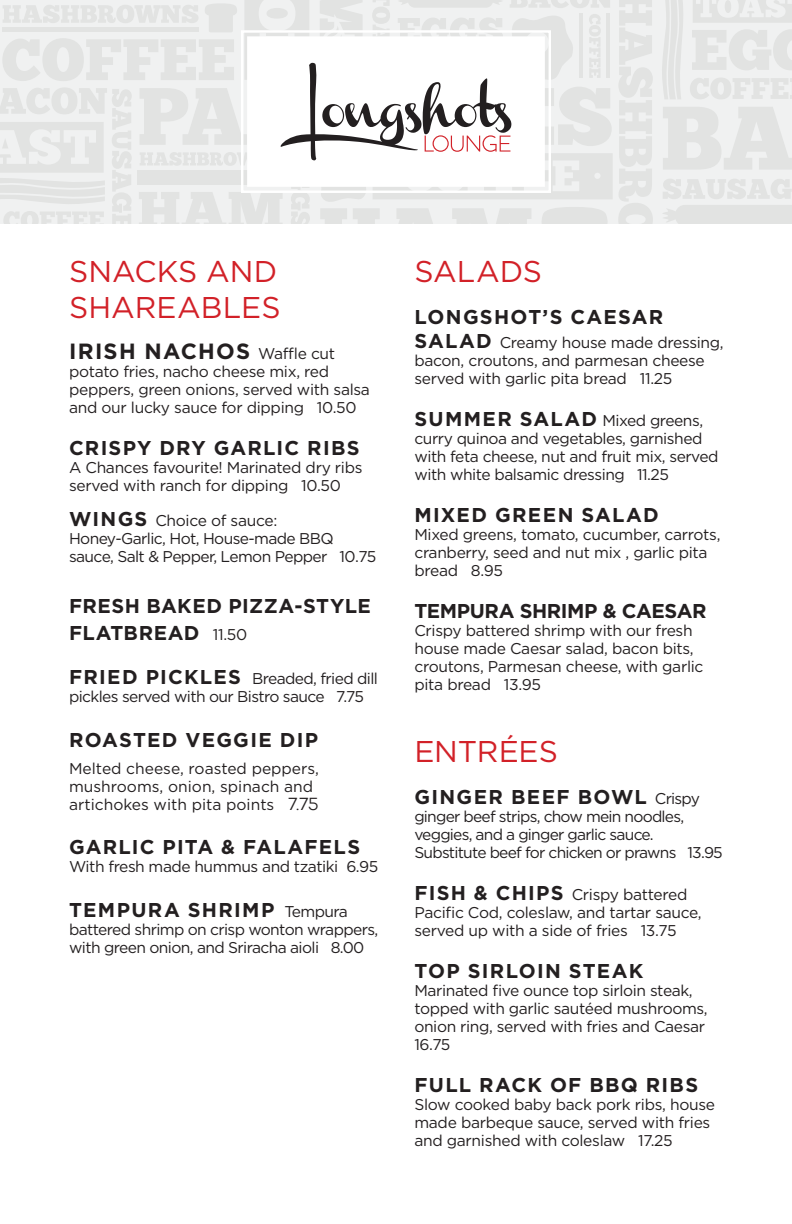
<style>
.page{position:relative;width:792px;height:1224px;background:#fff}
.page>*{position:absolute;margin:0;border:0;box-sizing:border-box;transform-origin:0 0}
.t1{font:30px/36px "Gotham HTF";color:#d22128}
.t2{font:700 22px "Gotham HTF";letter-spacing:.055em;color:#231f20}
.t3{font:700 20px "Gotham HTF";letter-spacing:.06em;color:#231f20}
.t4{font:700 20px/26.6px "Gotham HTF";letter-spacing:.02em;color:#231f20}
.t5{font:700 20px "Gotham HTF";letter-spacing:-.02em;color:#231f20}
.t6{font:15.6px/18px "Gotham HTF";letter-spacing:-.025em;color:#231f20}
.t7{font:15.6px/18px "Gotham HTF";letter-spacing:-.05em;color:#231f20}
.t8{font:15.6px/18px "Gotham HTF";color:#231f20}
.s1{font-weight:400;font-size:15.6px}
.s2{font-weight:700;font-size:20px}
.s3{font-family:"Campton Light DEMO";font-size:18px}
</style>
<div class="page">
<div style="left:0;top:0;width:792px;height:223px;background:#f0f1f1"></div>
<svg style="left:693px;top:0;width:99px;height:23px"></svg>
<svg style="left:692px;top:29px;width:100px;height:41px"></svg>
<svg style="left:663px;top:107px;width:129px;height:62px"></svg>
<svg style="left:663px;top:179px;width:129px;height:20px"></svg>
<svg style="left:690px;top:78px;width:102px;height:21px"></svg>
<svg style="left:662px;top:0;width:21px;height:99px"></svg>
<div style="left:663px;top:205px;width:129px;height:18px;background:#e2e3e2"></div>
<svg style="left:0;top:0;width:653px;height:223px"></svg>
<h1 class="t1" style="left:69px;top:253px;width:213px">SNACKS AND<br>SHAREABLES</h1>
<h2 class="t2" style="left:69px;top:338px;width:268px">IRISH NACHOS <span class="s1">Waffle cut</span></h2>
<p class="t6" style="left:69px;top:362px;width:302px">potato fries, nacho cheese mix, red peppers, green onions, served with salsa and our lucky sauce for dipping 10.50</p>
<p class="t3" style="left:69px;top:436px;width:292px">CRISPY DRY GARLIC RIBS</p>
<p class="t6" style="left:69px;top:458px;width:295px">A Chances favourite! Marinated dry ribs served with ranch for dipping 10.50</p>
<p class="t6" style="left:69px;top:512px;width:309px"><span class="s2">WINGS</span> Choice of sauce:<br>Honey-Garlic, Hot, House-made BBQ sauce, Salt &amp; Pepper, Lemon Pepper 10.75</p>
<p class="t4" style="left:69px;top:592px;width:303px">FRESH BAKED PIZZA-STYLE<br>FLATBREAD <span class="s1">11.50</span></p>
<p class="t6" style="left:69px;top:669px;width:310px"><span class="s2">FRIED PICKLES</span> Breaded, fried dill pickles served with our Bistro sauce 7.75</p>
<p class="t3" style="left:69px;top:728px;width:250px">ROASTED VEGGIE DIP</p>
<p class="t8" style="left:69px;top:759px;width:252px">Melted cheese, roasted peppers, mushrooms, onion, spinach and artichokes with pita points <span class="s3">7.75</span></p>
<p class="t3" style="left:69px;top:836px;width:293px">GARLIC PITA &amp; FALAFELS</p>
<p class="t6" style="left:69px;top:858px;width:311px">With fresh made hummus and tzatiki 6.95</p>
<p class="t3" style="left:69px;top:898px;width:280px">TEMPURA SHRIMP <span class="s1">Tempura</span></p>
<p class="t6" style="left:69px;top:920px;width:311px">battered shrimp on crisp wonton wrappers, with green onion, and Sriracha aioli 8.00</p>
<h1 class="t1" style="left:414px;top:253px;width:129px">SALADS</h1>
<p class="t3" style="left:414px;top:305px;width:250px">LONGSHOT’S CAESAR</p>
<p class="t6" style="left:414px;top:333px;width:311px"><span class="s2">SALAD</span> Creamy house made dressing, bacon, croutons, and parmesan cheese served with garlic pita bread 11.25</p>
<p class="t6" style="left:414px;top:411px;width:306px"><span class="s2">SUMMER SALAD</span> Mixed greens, curry quinoa and vegetables, garnished with feta cheese, nut and fruit mix, served with white balsamic dressing 11.25</p>
<p class="t3" style="left:414px;top:503px;width:246px">MIXED GREEN SALAD</p>
<p class="t6" style="left:414px;top:525px;width:308px">Mixed greens, tomato, cucumber, carrots, cranberry, seed and nut mix , garlic pita bread 8.95</p>
<p class="t5" style="left:414px;top:599px;width:294px">TEMPURA SHRIMP &amp; CAESAR</p>
<p class="t6" style="left:414px;top:621px;width:291px">Crispy battered shrimp with our fresh house made Caesar salad, bacon bits, croutons, Parmesan cheese, with garlic pita bread 13.95</p>
<h1 class="t1" style="left:414px;top:733px;width:145px">ENTRÉES</h1>
<p class="t3" style="left:414px;top:785px;width:287px">GINGER BEEF BOWL <span class="s1">Crispy</span></p>
<p class="t7" style="left:414px;top:807px;width:310px">ginger beef strips, chow mein noodles, veggies, and a ginger garlic sauce.<br>Substitute beef for chicken or prawns 13.95</p>
<p class="t6" style="left:414px;top:885px;width:289px"><span class="s2">FISH &amp; CHIPS</span> Crispy battered<br>Pacific Cod, coleslaw, and tartar sauce, served up with a side of fries 13.75</p>
<p class="t3" style="left:414px;top:959px;width:230px">TOP SIRLOIN STEAK</p>
<p class="t6" style="left:414px;top:981px;width:295px">Marinated five ounce top sirloin steak, topped with garlic sautéed mushrooms, onion ring, served with fries and Caesar<br>16.75</p>
<p class="t3" style="left:414px;top:1073px;width:285px">FULL RACK OF BBQ RIBS</p>
<p class="t6" style="left:414px;top:1095px;width:302px">Slow cooked baby back pork ribs, house made barbeque sauce, served with fries and garnished with coleslaw 17.25</p>
</div>
